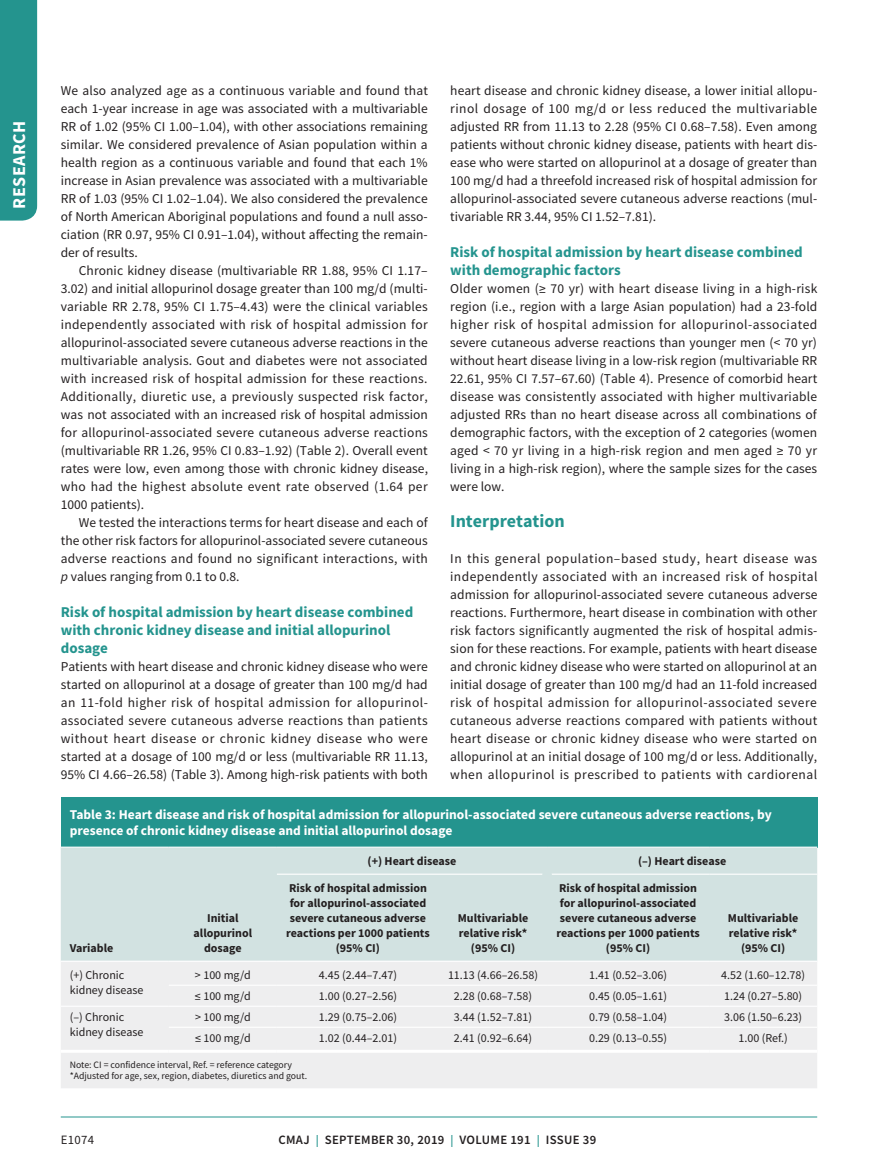
<style>
.page{position:relative;width:878px;height:1175px;background:#fff}
.page>*{position:absolute;margin:0;border:0;box-sizing:border-box;transform-origin:0 0}
.t1{font:700 18px "Source Sans Pro";color:#24948e}
.t2{font:700 18px "Source Sans Pro";letter-spacing:.025em;color:#fff}
.t3{font:700 15px/18px "Source Sans Pro";color:#24948e}
.t4{font:13.5px/18px "Source Sans Pro";color:#231f20;text-align:justify}
.t5{font:700 13.5px/16.2px "Source Sans Pro";color:#fff}
.t6{font:600 12.75px "Source Sans Pro";letter-spacing:.025em;color:#231f20}
.t7{font:12.75px "Source Sans Pro";letter-spacing:.025em;color:#231f20}
.t8{font:700 12px/15px "Source Sans Pro";color:#231f20;text-align:center}
.t9{font:12px/15px "Source Sans Pro";color:#231f20}
.t10{font:9.75px/11.7px "Source Sans Pro";color:#231f20}
.s1{font-style:italic}
.s2{font-size:12px;color:#24948e}
</style>
<div class="page">
<div style="left:0;top:0;width:37px;height:220px;background:#24948e"></div>
<hr style="left:61px;top:1116px;width:756px;height:1px;background:#24948e">
<div style="left:61px;top:796px;width:756px;height:51px;background:#24948e"></div>
<div style="left:61px;top:847px;width:756px;height:113px;background:#d2e2e1"></div>
<div style="left:61px;top:962px;width:756px;height:126px;background:#eeeeef"></div>
<hr style="left:277px;top:873px;width:162px;height:1px;background:#fff">
<hr style="left:709px;top:873px;width:108px;height:1px;background:#fff">
<hr style="left:169px;top:1005px;width:108px;height:1px;background:#fff">
<hr style="left:277px;top:1005px;width:162px;height:1px;background:#fff">
<hr style="left:439px;top:1005px;width:108px;height:1px;background:#fff">
<hr style="left:547px;top:1005px;width:162px;height:1px;background:#fff">
<hr style="left:709px;top:1005px;width:108px;height:1px;background:#fff">
<hr style="left:61px;top:1005px;width:108px;height:1px;background:#fff">
<hr style="left:61px;top:1049px;width:108px;height:3px;background:#fff">
<hr style="left:169px;top:1049px;width:108px;height:3px;background:#fff">
<hr style="left:277px;top:1049px;width:162px;height:3px;background:#fff">
<hr style="left:439px;top:1049px;width:108px;height:3px;background:#fff">
<hr style="left:547px;top:1049px;width:162px;height:3px;background:#fff">
<hr style="left:709px;top:1049px;width:108px;height:3px;background:#fff">
<hr style="left:439px;top:873px;width:103px;height:1px;background:#fff">
<hr style="left:551px;top:873px;width:158px;height:1px;background:#fff">
<div style="left:542px;top:873px;width:9px;height:87px;background:#d2e2e1"></div>
<hr style="left:439px;top:984px;width:108px;height:1px;background:#fff">
<hr style="left:547px;top:984px;width:162px;height:1px;background:#fff">
<hr style="left:61px;top:846px;width:108px;height:1px;background:#fff">
<hr style="left:169px;top:846px;width:108px;height:1px;background:#fff">
<hr style="left:277px;top:846px;width:162px;height:1px;background:#fff">
<hr style="left:439px;top:846px;width:108px;height:1px;background:#fff">
<hr style="left:547px;top:846px;width:162px;height:1px;background:#fff">
<hr style="left:709px;top:846px;width:108px;height:1px;background:#fff">
<hr style="left:169px;top:984px;width:108px;height:1px;background:#fff">
<hr style="left:277px;top:984px;width:162px;height:1px;background:#fff">
<hr style="left:709px;top:984px;width:108px;height:1px;background:#fff">
<hr style="left:169px;top:1026px;width:108px;height:1px;background:#fff">
<hr style="left:277px;top:1026px;width:162px;height:1px;background:#fff">
<hr style="left:439px;top:1026px;width:108px;height:1px;background:#fff">
<hr style="left:547px;top:1026px;width:162px;height:1px;background:#fff">
<hr style="left:709px;top:1026px;width:108px;height:1px;background:#fff">
<h1 class="t2" style="left:7px;top:208px;width:89px;rotate:-90deg">RESEARCH</h1>
<p class="t4" style="left:61px;top:81px;width:368px">We also analyzed age as a continuous variable and found that each 1-year increase in age was associated with a multivariable RR of 1.02 (95% CI 1.00–1.04), with other associations remaining similar. We considered prevalence of Asian population within a health region as a continuous variable and found that each 1% increase in Asian prevalence was associated with a multivariable RR of 1.03 (95% CI 1.02–1.04). We also considered the prevalence of North American Aboriginal populations and found a null asso&shy;ciation (RR 0.97, 95% CI 0.91–1.04), without affecting the remain&shy;der of results.</p>
<p class="t4" style="left:61px;top:261px;width:369px;text-indent:18px">Chronic kidney disease (multivariable RR 1.88, 95% CI 1.17– 3.02) and initial allopurinol dosage greater than 100 mg/d (multi&shy;variable RR 2.78, 95% CI 1.75–4.43) were the clinical variables independently associated with risk of hospital admission for allopurinol-associated severe cutaneous adverse reactions in the multivariable analysis. Gout and diabetes were not associated with increased risk of hospital admission for these reactions.<br>Additionally, diuretic use, a previously suspected risk factor, was not associated with an increased risk of hospital admission for allopurinol-associated severe cutaneous adverse reactions (multivariable RR 1.26, 95% CI 0.83–1.92) (Table 2). Overall event rates were low, even among those with chronic kidney disease, who had the highest absolute event rate observed (1.64 per 1000 patients).</p>
<p class="t4" style="left:61px;top:513px;width:368px;text-indent:18px">We tested the interactions terms for heart disease and each of the other risk factors for allopurinol-associated severe cutaneous adverse reactions and found no significant interactions, with <span class="s1">p</span> values ranging from 0.1 to 0.8.</p>
<p class="t3" style="left:61px;top:602px;width:354px">Risk of hospital admission by heart disease combined with chronic kidney disease and initial allopurinol dosage</p>
<p class="t4" style="left:61px;top:657px;width:368px">Patients with heart disease and chronic kidney disease who were started on allopurinol at a dosage of greater than 100 mg/d had an 11-fold higher risk of hospital admission for allopurinol&shy;associated severe cutaneous adverse reactions than patients without heart disease or chronic kidney disease who were started at a dosage of 100 mg/d or less (multivariable RR 11.13, 95% CI 4.66–26.58) (Table 3). Among high-risk patients with both</p>
<p class="t4" style="left:450px;top:81px;width:368px">heart disease and chronic kidney disease, a lower initial allopu&shy;rinol dosage of 100 mg/d or less reduced the multivariable adjusted RR from 11.13 to 2.28 (95% CI 0.68–7.58). Even among patients without chronic kidney disease, patients with heart dis&shy;ease who were started on allopurinol at a dosage of greater than 100 mg/d had a threefold increased risk of hospital admission for allopurinol-associated severe cutaneous adverse reactions (mul&shy;tivariable RR 3.44, 95% CI 1.52–7.81).</p>
<p class="t3" style="left:450px;top:242px;width:354px">Risk of hospital admission by heart disease combined with demographic factors</p>
<p class="t4" style="left:450px;top:279px;width:369px">Older women (≥ 70 yr) with heart disease living in a high-risk region (i.e., region with a large Asian population) had a 23-fold higher risk of hospital admission for allopurinol-associated severe cutaneous adverse reactions than younger men (&lt; 70 yr) without heart disease living in a low-risk region (multivariable RR 22.61, 95% CI 7.57–67.60) (Table 4). Presence of comorbid heart disease was consistently associated with higher multivariable adjusted RRs than no heart disease across all combinations of demographic factors, with the exception of 2 categories (women aged &lt; 70 yr living in a high-risk region and men aged ≥ 70 yr living in a high-risk region), where the sample sizes for the cases were low.</p>
<h1 class="t1" style="left:450px;top:508px;width:116px">Interpretation</h1>
<p class="t4" style="left:450px;top:549px;width:368px">In this general population–based study, heart disease was independently associated with an increased risk of hospital admission for allopurinol-associated severe cutaneous adverse reactions. Furthermore, heart disease in combination with other risk factors significantly augmented the risk of hospital admis&shy;sion for these reactions. For example, patients with heart disease and chronic kidney disease who were started on allopurinol at an initial dosage of greater than 100 mg/d had an 11-fold increased risk of hospital admission for allopurinol-associated severe cutaneous adverse reactions compared with patients without heart disease or chronic kidney disease who were started on allopurinol at an initial dosage of 100 mg/d or less. Additionally, when allopurinol is prescribed to patients with cardiorenal</p>
<p class="t5" style="left:70px;top:806px;width:703px">Table 3: Heart disease and risk of hospital admission for allopurinol-associated severe cutaneous adverse reactions, by presence of chronic kidney disease and initial allopurinol dosage</p>
<p class="t8" style="left:70px;top:940px;width:45px">Variable</p>
<p class="t8" style="left:193px;top:910px;width:60px">Initial allopurinol dosage</p>
<p class="t8" style="left:367px;top:853px;width:90px">(+) Heart disease</p>
<p class="t8" style="left:638px;top:853px;width:90px">(–) Heart disease</p>
<p class="t8" style="left:286px;top:880px;width:145px">Risk of hospital admission for allopurinol-associated severe cutaneous adverse reactions per 1000 patients (95% CI)</p>
<p class="t8" style="left:556px;top:880px;width:145px">Risk of hospital admission for allopurinol-associated severe cutaneous adverse reactions per 1000 patients (95% CI)</p>
<p class="t8" style="left:457px;top:910px;width:72px">Multivariable relative risk* (95% CI)</p>
<p class="t8" style="left:727px;top:910px;width:72px">Multivariable relative risk* (95% CI)</p>
<p class="t9" style="left:70px;top:967px;width:75px">(+) Chronic kidney disease</p>
<p class="t9" style="left:195px;top:967px;width:57px">&gt; 100 mg/d</p>
<p class="t9" style="left:319px;top:967px;width:80px">4.45 (2.44–7.47)</p>
<p class="t9" style="left:448px;top:967px;width:92px">11.13 (4.66–26.58)</p>
<p class="t9" style="left:589px;top:967px;width:80px">1.41 (0.52–3.06)</p>
<p class="t9" style="left:721px;top:967px;width:86px">4.52 (1.60–12.78)</p>
<p class="t9" style="left:195px;top:988px;width:57px">≤ 100 mg/d</p>
<p class="t9" style="left:319px;top:988px;width:80px">1.00 (0.27–2.56)</p>
<p class="t9" style="left:454px;top:988px;width:80px">2.28 (0.68–7.58)</p>
<p class="t9" style="left:589px;top:988px;width:80px">0.45 (0.05–1.61)</p>
<p class="t9" style="left:724px;top:988px;width:80px">1.24 (0.27–5.80)</p>
<p class="t9" style="left:70px;top:1009px;width:75px">(–) Chronic kidney disease</p>
<p class="t9" style="left:195px;top:1009px;width:57px">&gt; 100 mg/d</p>
<p class="t9" style="left:319px;top:1009px;width:80px">1.29 (0.75–2.06)</p>
<p class="t9" style="left:454px;top:1009px;width:80px">3.44 (1.52–7.81)</p>
<p class="t9" style="left:589px;top:1009px;width:80px">0.79 (0.58–1.04)</p>
<p class="t9" style="left:724px;top:1009px;width:80px">3.06 (1.50–6.23)</p>
<p class="t9" style="left:195px;top:1030px;width:57px">≤ 100 mg/d</p>
<p class="t9" style="left:319px;top:1030px;width:80px">1.02 (0.44–2.01)</p>
<p class="t9" style="left:454px;top:1030px;width:80px">2.41 (0.92–6.64)</p>
<p class="t9" style="left:589px;top:1030px;width:80px">0.29 (0.13–0.55)</p>
<p class="t9" style="left:738px;top:1030px;width:51px">1.00 (Ref.)</p>
<p class="t10" style="left:70px;top:1058px;width:239px">Note: CI = confidence interval, Ref. = reference category *Adjusted for age, sex, region, diabetes, diuretics and gout.</p>
<p class="t7" style="left:61px;top:1132px;width:35px">E1074</p>
<p class="t6" style="left:278px;top:1131px;width:319px">CMAJ <span class="s2">|</span> SEPTEMBER 30, 2019 <span class="s2">|</span> VOLUME 191 <span class="s2">|</span> ISSUE 39</p>
</div>
